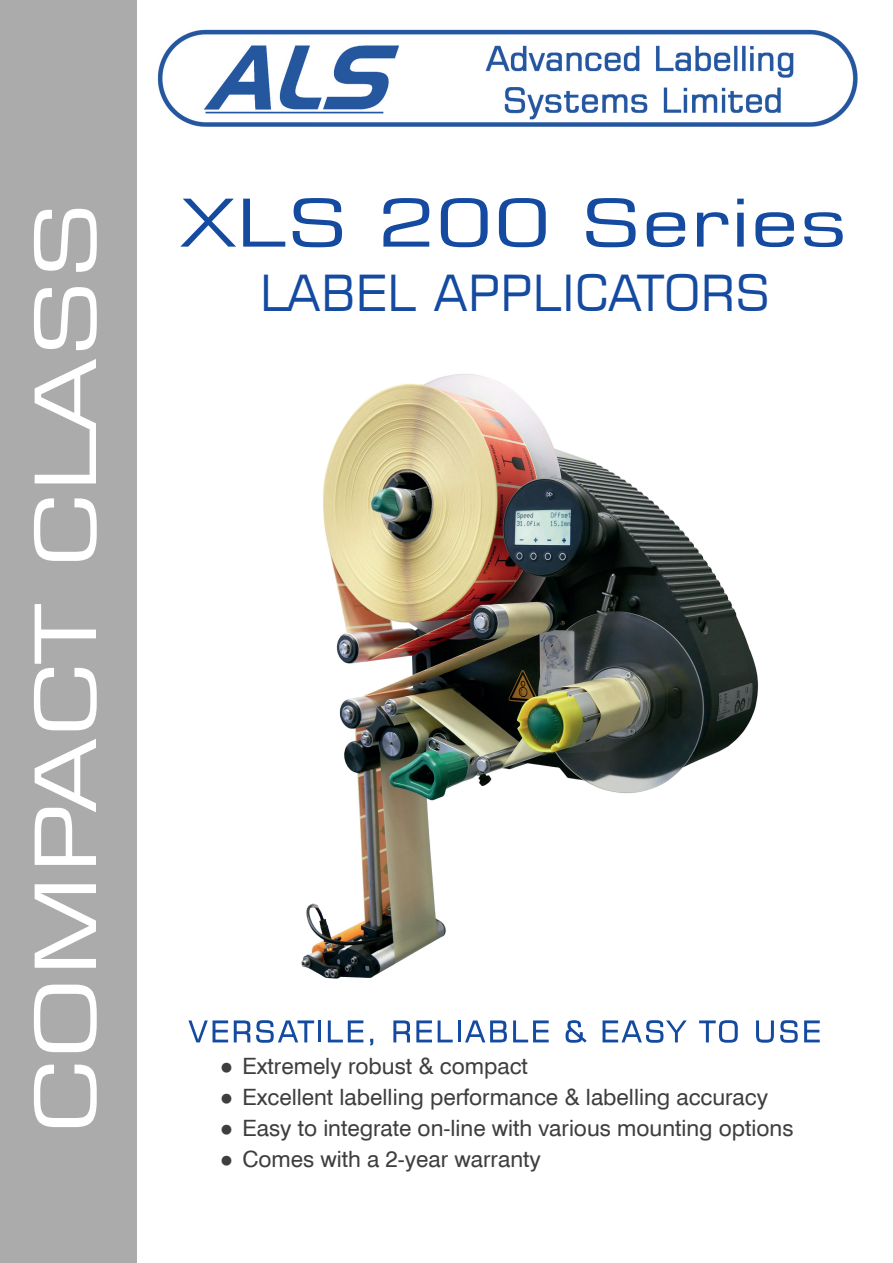
<style>
.page{position:relative;width:893px;height:1263px;background:#fff}
.page>*{position:absolute;margin:0;border:0;box-sizing:border-box;transform-origin:0 0}
.t1{font:84.45px "Square 721 BT";color:#fff;scale:1.3 1}
.t2{font:66px "Square 721 BT";color:#144aa0;scale:1.3 1}
.t3{font:49.5px "Square 721 BT";color:#144aa0}
.t4{font:22.5px "Swiss 721 BT";color:#3e3e3f}
.s1{font-family:"Times New Roman"}
</style>
<div class="page">
<div style="left:0;top:0;width:136px;height:1263px;background:#ababab"></div>
<img style="left:250px;top:374px;width:508px;height:667px">
<svg style="left:188px;top:1020px;width:40px;height:22px"></svg>
<svg style="left:234px;top:1020px;width:16px;height:22px"></svg>
<svg style="left:256px;top:1020px;width:58px;height:23px"></svg>
<hr style="left:318px;top:1020px;width:3px;height:22px;background:#144aa0">
<svg style="left:328px;top:1020px;width:35px;height:22px"></svg>
<svg style="left:370px;top:1039px;width:3px;height:6px"></svg>
<svg style="left:393px;top:1020px;width:17px;height:22px"></svg>
<svg style="left:416px;top:1020px;width:16px;height:22px"></svg>
<svg style="left:438px;top:1020px;width:15px;height:22px"></svg>
<hr style="left:458px;top:1020px;width:3px;height:22px;background:#144aa0">
<svg style="left:465px;top:1020px;width:42px;height:22px"></svg>
<svg style="left:513px;top:1020px;width:36px;height:22px"></svg>
<svg style="left:565px;top:1020px;width:22px;height:23px"></svg>
<svg style="left:603px;top:1020px;width:84px;height:23px"></svg>
<svg style="left:699px;top:1020px;width:39px;height:23px"></svg>
<svg style="left:756px;top:1020px;width:18px;height:23px"></svg>
<svg style="left:780px;top:1020px;width:18px;height:23px"></svg>
<svg style="left:804px;top:1020px;width:16px;height:22px"></svg>
<img style="left:158px;top:30px;width:700px;height:97px">
<h1 class="t1" style="left:32px;top:1134px;width:719px;rotate:-90deg">COMPACT CLASS</h1>
<h2 class="t2" style="left:181px;top:196px;width:515px">XLS 200 Series</h2>
<h3 class="t3" style="left:260px;top:273px;width:512px">LABEL APPLICATORS</h3>
<p class="t4" style="left:220px;top:1056px;width:309px"><span class="s1">●</span> Extremely robust &amp; compact</p>
<p class="t4" style="left:220px;top:1088px;width:550px"><span class="s1">●</span> Excellent labelling performance &amp; labelling accuracy</p>
<p class="t4" style="left:220px;top:1119px;width:575px"><span class="s1">●</span> Easy to integrate on-line with various mounting options</p>
<p class="t4" style="left:220px;top:1150px;width:322px"><span class="s1">●</span> Comes with a 2-year warranty</p>
</div>
